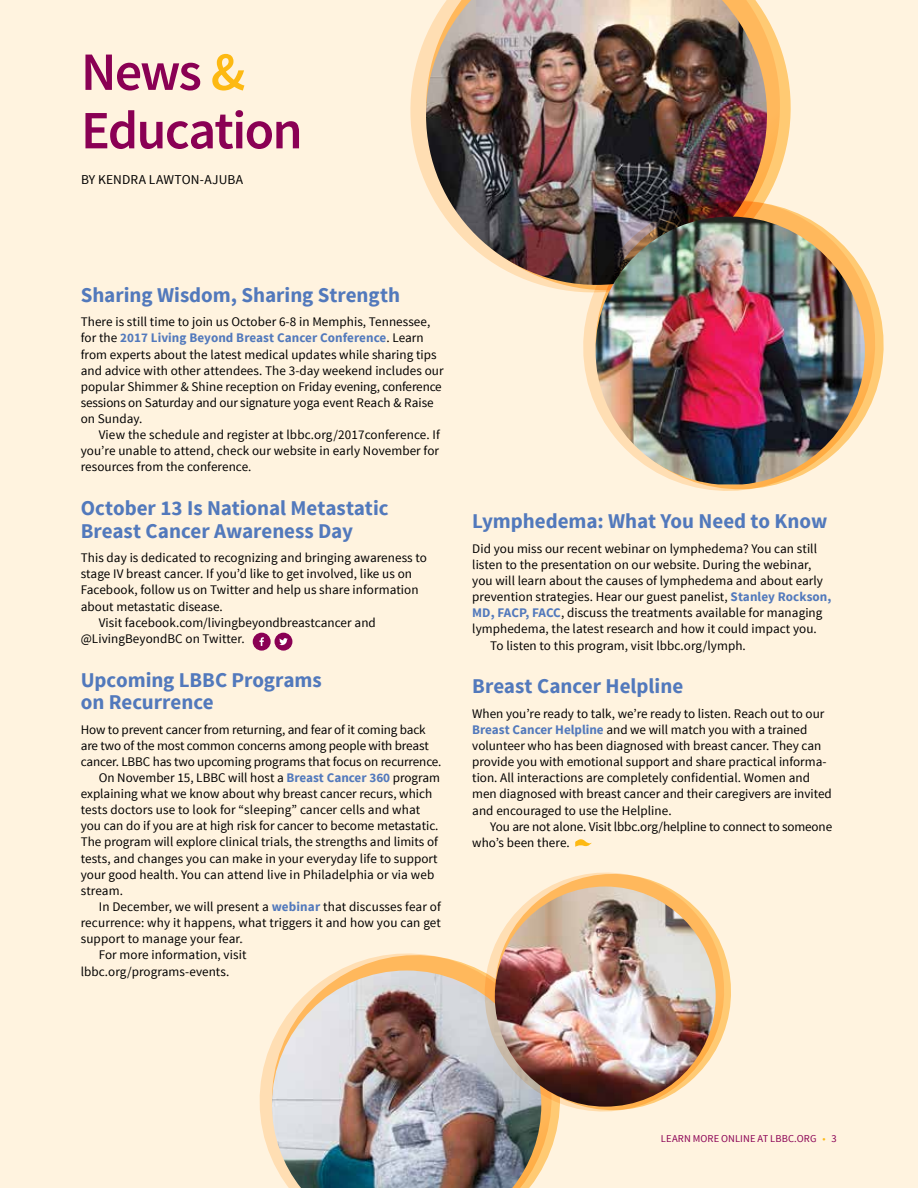
<style>
.page{position:relative;width:918px;height:1188px;background:#fff3df}
.page>*{position:absolute;margin:0;border:0;box-sizing:border-box;transform-origin:0 0}
.t1{font:600 54px/58.5px "Source Sans Pro";letter-spacing:-.035em;color:#8a0054}
.t2{font:700 21px/22.5px "Source Sans Pro";color:#5279bc}
.t3{font:13.5px "Source Sans Pro";letter-spacing:.01em;color:#000}
.t4{font:13.2px/16.2px "Source Sans Pro";letter-spacing:.005em;color:#000}
.t5{font:10.5px "Source Sans Pro";letter-spacing:.01em;color:#8a0054}
.s1{color:#fdb913}
.s2{font-weight:700;color:#5279bc}
</style>
<div class="page">
<svg style="left:410px;top:18px;width:381px;height:273px"></svg>
<img style="left:426px;top:0;width:341px;height:285px">
<svg style="left:575px;top:839px;width:17px;height:8px"></svg>
<svg style="left:566px;top:182px;width:225px;height:110px;background:#736158"></svg>
<img style="left:578px;top:184px;width:306px;height:307px">
<img style="left:596px;top:217px;width:269px;height:267px">
<svg style="left:259px;top:953px;width:299px;height:218px"></svg>
<img style="left:272px;top:971px;width:269px;height:217px">
<svg style="left:470px;top:953px;width:88px;height:173px;background:#c1b6ad"></svg>
<svg style="left:481px;top:872px;width:250px;height:252px"></svg>
<img style="left:495px;top:887px;width:221px;height:220px;border-radius:110px">
<div style="left:253px;top:633px;width:18px;height:18px;background:#8a0054;border-radius:50%"></div>
<svg style="left:259px;top:637px;width:5px;height:9px"></svg>
<div style="left:275px;top:633px;width:17px;height:18px;background:#8a0054;border-radius:50%"></div>
<svg style="left:279px;top:638px;width:9px;height:7px"></svg>
<h1 class="t1" style="left:81px;top:44px;width:223px">News <span class="s1">&amp;<br></span>Education</h1>
<p class="t3" style="left:81px;top:172px;width:164px">BY KENDRA LAWTON-AJUBA</p>
<h2 class="t2" style="left:81px;top:284px;width:321px">Sharing Wisdom, Sharing Strength</h2>
<p class="t4" style="left:81px;top:314px;width:364px">There is still time to join us October 6-8 in Memphis, Tennessee, for the <span class="s2">2017 Living Beyond Breast Cancer Conference</span>. Learn from experts about the latest medical updates while sharing tips and advice with other attendees. The 3-day weekend includes our popular Shimmer &amp; Shine reception on Friday evening, conference sessions on Saturday and our signature yoga event Reach &amp; Raise on Sunday.</p>
<p class="t4" style="left:81px;top:427px;width:361px;text-align:justify;text-indent:18px">View the schedule and register at lbbc.org/2017conference. If you’re unable to attend, check our website in early November for resources from the conference.</p>
<h2 class="t2" style="left:81px;top:498px;width:309px">October 13 Is National Metastatic<br>Breast Cancer Awareness Day</h2>
<p class="t4" style="left:81px;top:550px;width:348px">This day is dedicated to recognizing and bringing awareness to</p>
<p class="t4" style="left:81px;top:566px;width:333px">stage IV breast cancer. If you’d like to get involved, like us on</p>
<p class="t4" style="left:81px;top:582px;width:339px">Facebook, follow us on Twitter and help us share information</p>
<p class="t4" style="left:81px;top:598px;width:144px">about metastatic disease.</p>
<p class="t4" style="left:99px;top:614px;width:279px">Visit facebook.com/livingbeyondbreastcancer and</p>
<p class="t4" style="left:81px;top:631px;width:165px">@LivingBeyondBC on Twitter.</p>
<h2 class="t2" style="left:81px;top:669px;width:243px">Upcoming LBBC Programs on Recurrence</h2>
<p class="t4" style="left:81px;top:721px;width:347px">How to prevent cancer from returning, and fear of it coming back</p>
<p class="t4" style="left:81px;top:737px;width:350px">are two of the most common concerns among people with breast</p>
<p class="t4" style="left:81px;top:754px;width:362px">cancer. LBBC has two upcoming programs that focus on recurrence.</p>
<p class="t4" style="left:99px;top:770px;width:343px">On November 15, LBBC will host a <span class="s2">Breast Cancer 360</span> program</p>
<p class="t4" style="left:81px;top:786px;width:353px">explaining what we know about why breast cancer recurs, which</p>
<p class="t4" style="left:81px;top:802px;width:341px">tests doctors use to look for “sleeping” cancer cells and what</p>
<p class="t4" style="left:81px;top:818px;width:359px">you can do if you are at high risk for cancer to become metastatic.</p>
<p class="t4" style="left:81px;top:834px;width:359px">The program will explore clinical trials, the strengths and limits of</p>
<p class="t4" style="left:81px;top:850px;width:358px">tests, and changes you can make in your everyday life to support</p>
<p class="t4" style="left:81px;top:866px;width:355px">your good health. You can attend live in Philadelphia or via web</p>
<p class="t4" style="left:81px;top:883px;width:44px">stream.</p>
<p class="t4" style="left:99px;top:899px;width:344px">In December, we will present a <span class="s2">webinar</span> that discusses fear of</p>
<p class="t4" style="left:81px;top:915px;width:362px">recurrence: why it happens, what triggers it and how you can get</p>
<p class="t4" style="left:81px;top:931px;width:164px">support to manage your fear.</p>
<p class="t4" style="left:99px;top:947px;width:149px">For more information, visit</p>
<p class="t4" style="left:81px;top:963px;width:150px">lbbc.org/programs-events.</p>
<h2 class="t2" style="left:472px;top:511px;width:357px">Lymphedema: What You Need to Know</h2>
<p class="t4" style="left:472px;top:541px;width:346px">Did you miss our recent webinar on lymphedema? You can still</p>
<p class="t4" style="left:472px;top:557px;width:341px">listen to the presentation on our website. During the webinar,</p>
<p class="t4" style="left:472px;top:573px;width:352px">you will learn about the causes of lymphedema and about early</p>
<p class="t4" style="left:472px;top:589px;width:361px">prevention strategies. Hear our guest panelist, <span class="s2">Stanley Rockson,</span></p>
<p class="t4" style="left:472px;top:605px;width:352px"><span class="s2">MD, FACP, FACC</span>, discuss the treatments available for managing</p>
<p class="t4" style="left:472px;top:621px;width:346px">lymphedema, the latest research and how it could impact you.</p>
<p class="t4" style="left:490px;top:637px;width:257px">To listen to this program, visit lbbc.org/lymph.</p>
<h2 class="t2" style="left:472px;top:676px;width:212px">Breast Cancer Helpline</h2>
<p class="t4" style="left:472px;top:706px;width:361px">When you’re ready to talk, we’re ready to listen. Reach out to our <span class="s2">Breast Cancer Helpline</span> and we will match you with a trained volunteer who has been diagnosed with breast cancer. They can provide you with emotional support and share practical informa&shy;tion. All interactions are completely confidential. Women and men diagnosed with breast cancer and their caregivers are invited and encouraged to use the Helpline.</p>
<p class="t4" style="left:472px;top:818px;width:361px;text-indent:18px">You are not alone. Visit lbbc.org/helpline to connect to someone who’s been there.</p>
<p class="t5" style="left:661px;top:1132px;width:177px">LEARN MORE ONLINE AT LBBC.ORG <span class="s1">•</span> 3</p>
</div>
